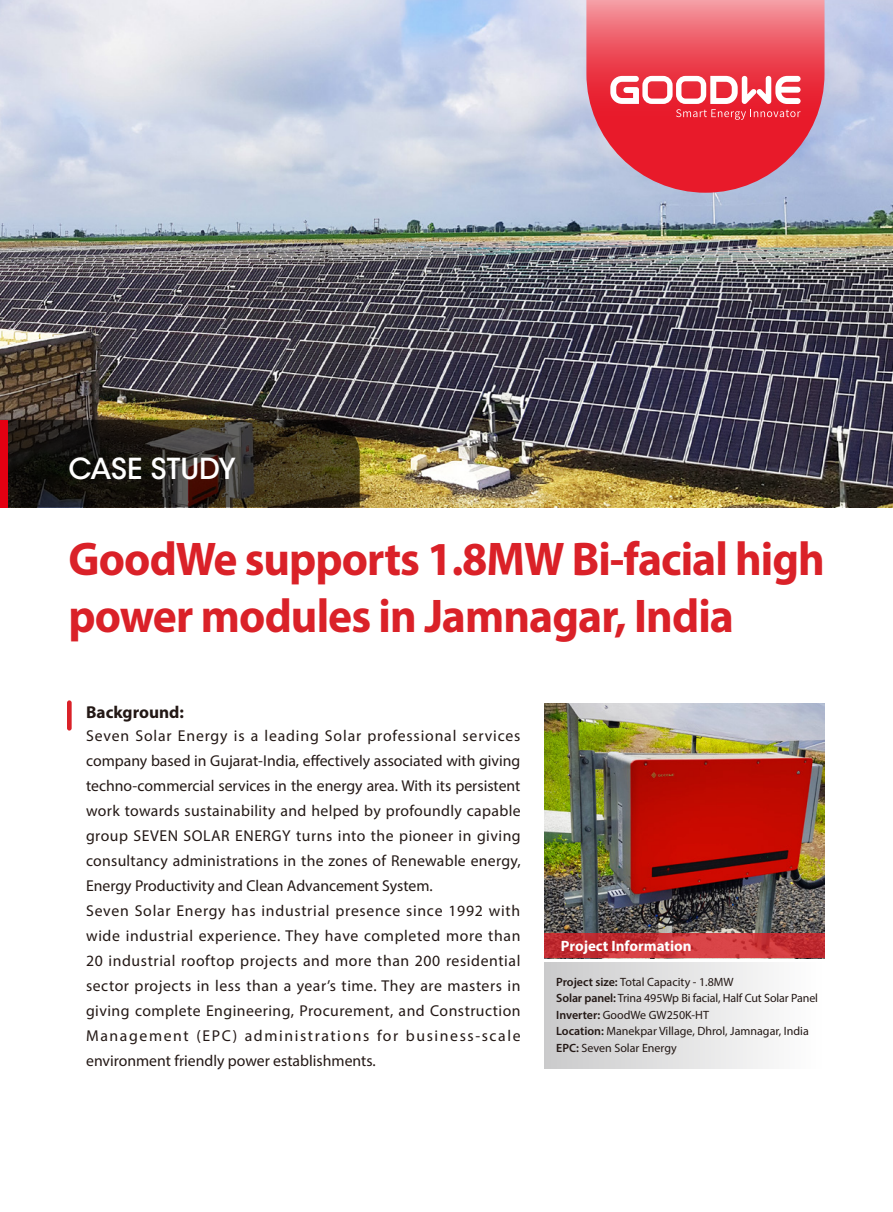
<style>
.page{position:relative;width:893px;height:1212px;background:#fff}
.page>*{position:absolute;margin:0;border:0;box-sizing:border-box;transform-origin:0 0}
.t1{font:700 47.55px/57px "Myriad Pro";letter-spacing:-.02em;color:#da2128;scale:.96 1}
.t2{font:500 28.8px "ITC Avant Garde Std";color:#fff}
.t3{font:700 17.25px "Myriad Pro";color:#231815}
.t4{font:15.75px/25px "Myriad Pro";color:#231815;text-align:justify}
.t5{font:700 15px "Myriad Pro";color:#fff}
.t6{font:12px "Myriad Pro";color:#231815}
.s1{font-weight:600}
</style>
<div class="page">
<img style="left:0;top:0;width:893px;height:507px">
<svg style="left:8px;top:420px;width:352px;height:87px;background:#2d261a"></svg>
<div style="left:0;top:420px;width:8px;height:87px;background:#e30012"></div>
<div style="left:67px;top:700px;width:5px;height:30px;background:#da2128;border-radius:2px"></div>
<img style="left:544px;top:703px;width:280px;height:230px">
<svg style="left:544px;top:933px;width:280px;height:25px;background:#c83338"></svg>
<div style="left:544px;top:962px;width:280px;height:107px;background:linear-gradient(to right,#cacacb,#fff)"></div>
<img style="left:586px;top:0;width:238px;height:193px">
<svg style="left:610px;top:76px;width:191px;height:44px"></svg>
<p class="t2" style="left:68px;top:450px;width:169px">CASE STUDY</p>
<p class="t1" style="left:68px;top:529px;width:789px">GoodWe supports 1.8MW Bi-facial high power modules in Jamnagar, India</p>
<p class="t3" style="left:86px;top:701px;width:99px">Background:</p>
<p class="t4" style="left:86px;top:723px;width:436px">Seven Solar Energy is a leading Solar professional services company based in Gujarat-India, effectively associated with giving techno-commercial services in the energy area. With its persistent work towards sustainability and helped by profoundly capable group SEVEN SOLAR ENERGY turns into the pioneer in giving consultancy administrations in the zones of Renewable energy, Energy Productivity and Clean Advancement System.</p>
<p class="t4" style="left:86px;top:898px;width:436px">Seven Solar Energy has industrial presence since 1992 with wide industrial experience. They have completed more than 20 industrial rooftop projects and more than 200 residential sector projects in less than a year’s time. They are masters in giving complete Engineering, Procurement, and Construction Management (EPC) administrations for business-scale environment friendly power establishments.</p>
<p class="t5" style="left:561px;top:936px;width:132px">Project Information</p>
<p class="t6" style="left:556px;top:974px;width:179px"><span class="s1">Project size:</span> Total Capacity - 1.8MW</p>
<p class="t6" style="left:556px;top:991px;width:263px"><span class="s1">Solar panel:</span> Trina 495Wp Bi facial, Half Cut Solar Panel</p>
<p class="t6" style="left:556px;top:1007px;width:154px"><span class="s1">Inverter:</span> GoodWe GW250K-HT</p>
<p class="t6" style="left:556px;top:1024px;width:254px"><span class="s1">Location:</span> Manekpar Village, Dhrol, Jamnagar, India</p>
<p class="t6" style="left:556px;top:1040px;width:122px"><span class="s1">EPC:</span> Seven Solar Energy</p>
</div>
